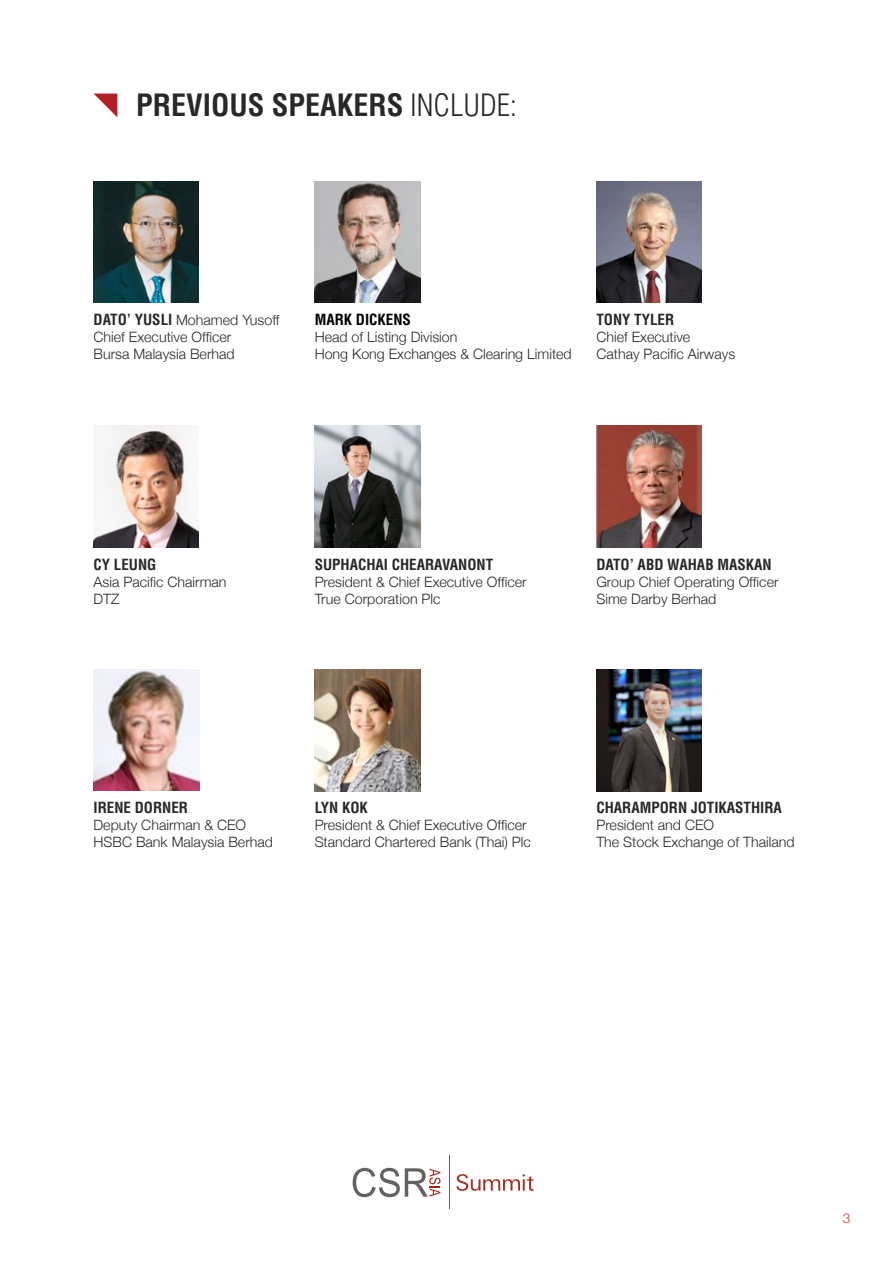
<style>
.page{position:relative;width:893px;height:1263px;background:#fff}
.page>*{position:absolute;margin:0;border:0;box-sizing:border-box;transform-origin:0 0}
.t1{font:700 condensed 30px "Helvetica";color:#292829}
.t2{font:300 condensed 30px "Helvetica";color:#292829}
.t3{font:700 condensed 15px "Helvetica";color:#292829}
.t4{font:700 condensed 15px "Helvetica";color:#000}
.t5{font:300 14.25px/17.1px "Helvetica Neue";color:#292829}
.t6{font:300 13.5px "Helvetica Neue";color:#ae3a33}
.s1{font-family:"Helvetica";font-weight:700;font-stretch:condensed;font-size:15px}
</style>
<div class="page">
<svg style="left:94px;top:94px;width:23px;height:23px"></svg>
<img style="left:315px;top:181px;width:105px;height:122px">
<img style="left:315px;top:426px;width:105px;height:121px">
<img style="left:596px;top:426px;width:106px;height:121px">
<img style="left:94px;top:425px;width:105px;height:122px">
<img style="left:94px;top:181px;width:105px;height:122px">
<img style="left:596px;top:181px;width:106px;height:122px">
<img style="left:315px;top:669px;width:105px;height:122px">
<img style="left:94px;top:669px;width:105px;height:122px">
<img style="left:596px;top:669px;width:106px;height:122px">
<svg style="left:353px;top:1168px;width:88px;height:29px"></svg>
<hr style="left:449px;top:1156px;width:1px;height:53px;background:#635f5c">
<svg style="left:456px;top:1174px;width:78px;height:17px"></svg>
<h1 class="t1" style="left:136px;top:86px;width:153px">PREVIOUS SPEA</h1>
<h1 class="t1" style="left:337px;top:86px;width:34px">KERS</h1>
<h1 class="t2" style="left:410px;top:86px;width:108px">INCLUDE:</h1>
<p class="t5" style="left:94px;top:310px;width:187px"><span class="s1">DATO’ YUSLI</span> Mohamed Yusoff<br>Chief Executive Officer<br>Bursa Malaysia Berhad</p>
<p class="t3" style="left:596px;top:310px;width:70px">TONY TYLER</p>
<p class="t4" style="left:315px;top:310px;width:96px">MARK DICKENS</p>
<p class="t5" style="left:315px;top:327px;width:259px">Head of Listing Division<br>Hong Kong Exchanges &amp; Clearing Limited</p>
<p class="t5" style="left:596px;top:327px;width:140px">Chief Executive<br>Cathay Pacific Airways</p>
<p class="t3" style="left:94px;top:555px;width:64px">CY LEUNG</p>
<p class="t5" style="left:94px;top:572px;width:135px">Asia Pacific Chairman<br>DTZ</p>
<p class="t3" style="left:315px;top:555px;width:104px">SUPHACHAI CHEARA</p>
<p class="t3" style="left:442px;top:555px;width:52px">VANONT</p>
<p class="t5" style="left:315px;top:572px;width:213px">President &amp; Chief Executive Officer<br>True Corporation Plc</p>
<p class="t3" style="left:596px;top:555px;width:177px">DATO’ ABD WAHAB MAS KAN</p>
<p class="t5" style="left:596px;top:572px;width:184px">Group Chief Operating Officer<br>Sime Darby Berhad</p>
<p class="t3" style="left:94px;top:798px;width:87px">IRENE DORNER</p>
<p class="t5" style="left:94px;top:815px;width:181px">Deputy Chairman &amp; CEO<br>HSBC Bank Malaysia Berhad</p>
<p class="t3" style="left:315px;top:798px;width:55px">LYN KOK</p>
<p class="t5" style="left:315px;top:815px;width:218px">President &amp; Chief Executive Officer<br>Standard Chartered Bank (Thai) Plc</p>
<p class="t3" style="left:596px;top:798px;width:28px">CHARAMP</p>
<p class="t3" style="left:660px;top:798px;width:114px">ORN JOTIKASTHIRA</p>
<p class="t5" style="left:596px;top:816px;width:200px">President and CEO<br>The Stock Exchange of Thailand</p>
<p class="t6" style="left:843px;top:1207px;width:9px">3</p>
</div>
